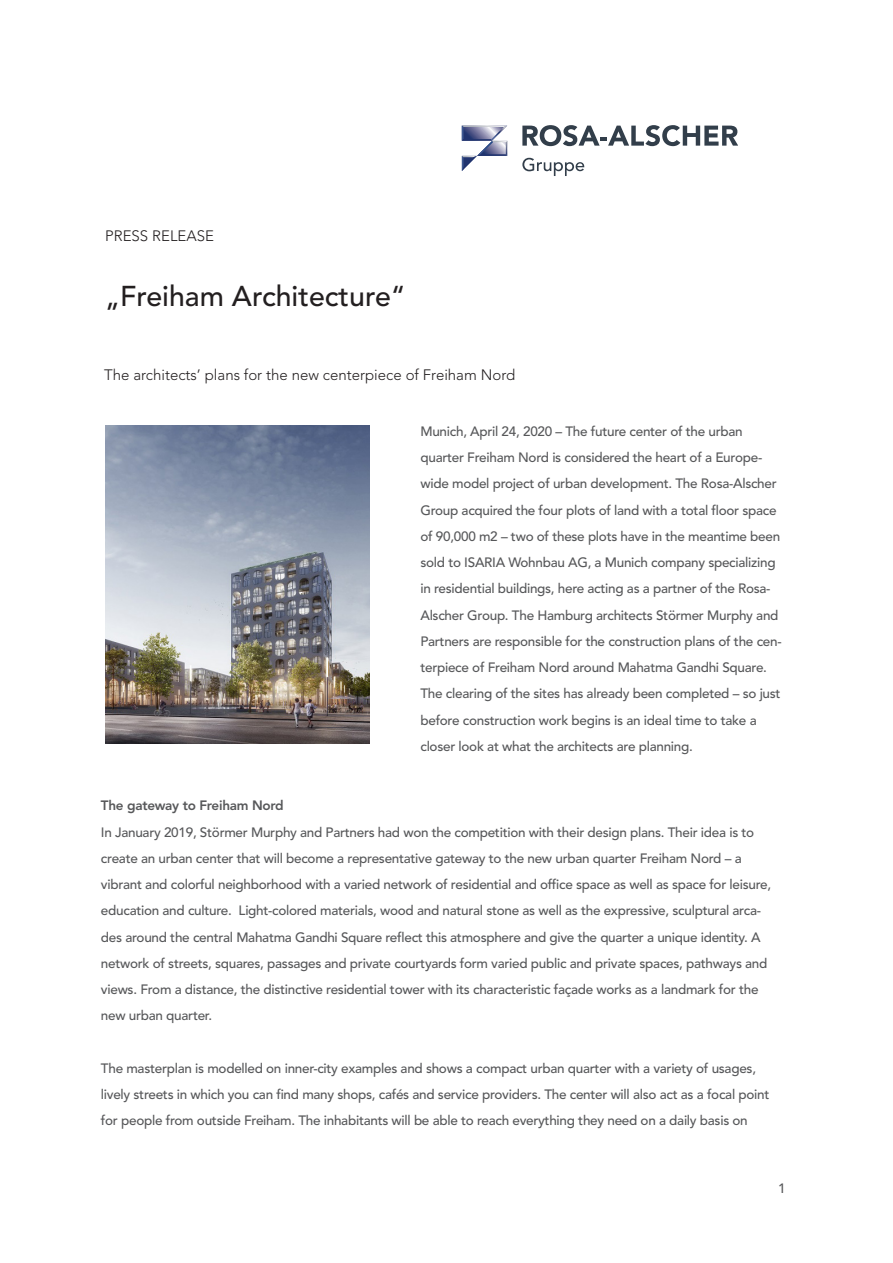
<style>
.page{position:relative;width:893px;height:1263px;background:#fff}
.page>*{position:absolute;margin:0;border:0;box-sizing:border-box;transform-origin:0 0}
.t1{font:500 28.5px "Avenir LT Std";color:#231f20}
.t2{font:300 15px "Avenir LT Std";color:#231f20}
.t3{font:500 13.5px/26.2px "Avenir LT Std";letter-spacing:-.02em;color:#57585a}
.t4{font:800 13.5px "Avenir LT Std";letter-spacing:-.02em;color:#57585a}
</style>
<div class="page">
<svg style="left:522px;top:125px;width:216px;height:21px"></svg>
<svg style="left:522px;top:158px;width:62px;height:18px"></svg>
<svg style="left:462px;top:126px;width:45px;height:45px"></svg>
<img style="left:105px;top:426px;width:265px;height:317px">
<p class="t2" style="left:105px;top:227px;width:110px">PRESS RELEASE</p>
<p class="t1" style="left:105px;top:280px;width:302px">„Freiham Architecture“</p>
<p class="t2" style="left:104px;top:366px;width:413px">The architects’ plans for the new centerpiece of Freiham Nord</p>
<p class="t3" style="left:420px;top:418px;width:363px">Munich, April 24, 2020 – The future center of the urban quarter Freiham Nord is considered the heart of a Europe&shy;wide model project of urban development. The Rosa-Alscher Group acquired the four plots of land with a total floor space of 90,000 m2 – two of these plots have in the meantime been sold to ISARIA Wohnbau AG, a Munich company specializing in residential buildings, here acting as a partner of the Rosa-Alscher Group. The Hamburg architects Störmer Murphy and Partners are responsible for the construction plans of the cen&shy;terpiece of Freiham Nord around Mahatma Gandhi Square.<br>The clearing of the sites has already been completed – so just before construction work begins is an ideal time to take a closer look at what the architects are planning.</p>
<p class="t4" style="left:101px;top:798px;width:184px">The gateway to Freiham Nord</p>
<p class="t3" style="left:101px;top:819px;width:672px">In January 2019, Störmer Murphy and Partners had won the competition with their design plans. Their idea is to create an urban center that will become a representative gateway to the new urban quarter Freiham Nord – a vibrant and colorful neighborhood with a varied network of residential and office space as well as space for leisure, education and culture. Light-colored materials, wood and natural stone as well as the expressive, sculptural arca&shy;des around the central Mahatma Gandhi Square reflect this atmosphere and give the quarter a unique identity. A network of streets, squares, passages and private courtyards form varied public and private spaces, pathways and views. From a distance, the distinctive residential tower with its characteristic façade works as a landmark for the new urban quarter.</p>
<p class="t3" style="left:101px;top:1055px;width:670px">The masterplan is modelled on inner-city examples and shows a compact urban quarter with a variety of usages, lively streets in which you can find many shops, cafés and service providers. The center will also act as a focal point for people from outside Freiham. The inhabitants will be able to reach everything they need on a daily basis on</p>
<p class="t3" style="left:778px;top:1176px;width:9px">1</p>
</div>
